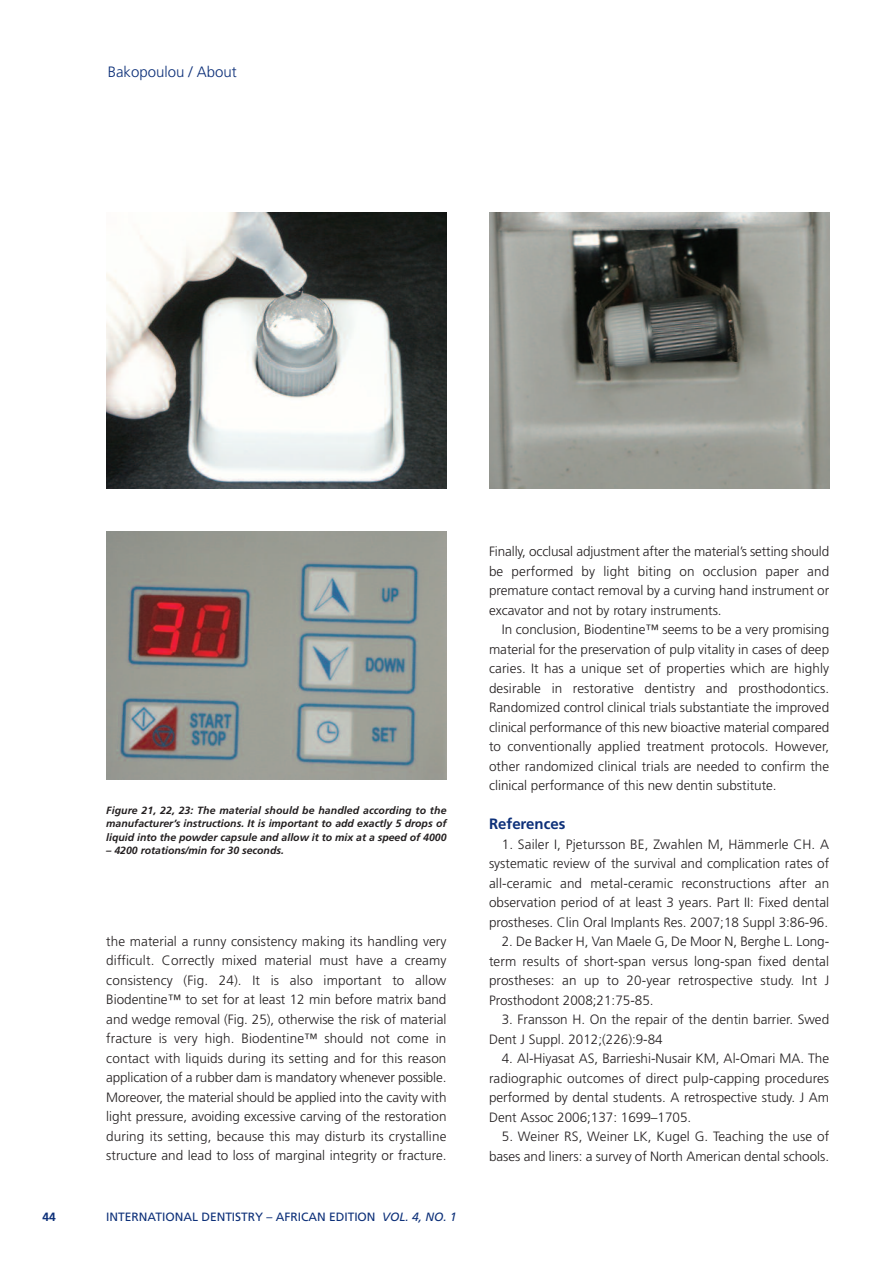
<style>
.page{position:relative;width:893px;height:1263px;background:#fff}
.page>*{position:absolute;margin:0;border:0;box-sizing:border-box;transform-origin:0 0}
.t1{font:300 15px "Frutiger";color:#0d3079}
.t2{font:700 15px "Frutiger";color:#0d3079}
.t3{font:300 13.5px/19.5px "Frutiger";color:#231f20;text-align:justify}
.t4{font:12px "Frutiger";color:#0d3079}
.t5{font:700 12px "Frutiger";color:#0d3079}
.t6{font:italic 700 10.5px/13.5px "Frutiger";color:#231f20;text-align:justify}
.s1{font-style:italic}
</style>
<div class="page">
<img style="left:106px;top:213px;width:340px;height:275px">
<img style="left:489px;top:213px;width:340px;height:275px">
<img style="left:106px;top:531px;width:340px;height:248px">
<p class="t1" style="left:108px;top:65px;width:131px">Bakopoulou / About</p>
<p class="t6" style="left:106px;top:804px;width:342px">Figure 21, 22, 23: The material should be handled according to the manufacturer’s instructions. It is important to add exactly 5 drops of liquid into the powder capsule and allow it to mix at a speed of 4000</p>
<p class="t6" style="left:106px;top:844px;width:179px">– 4200 rotations/min for 30 seconds.</p>
<p class="t3" style="left:106px;top:932px;width:342px">the material a runny consistency making its handling very difficult. Correctly mixed material must have a creamy consistency (Fig. 24). It is also important to allow Biodentine™ to set for at least 12 min before matrix band and wedge removal (Fig. 25), otherwise the risk of material fracture is very high. Biodentine™ should not come in contact with liquids during its setting and for this reason application of a rubber dam is mandatory whenever possible.<br>Moreover, the material should be applied into the cavity with light pressure, avoiding excessive carving of the restoration during its setting, because this may disturb its crystalline structure and lead to loss of marginal integrity or fracture.</p>
<p class="t5" style="left:43px;top:1212px;width:15px">44</p>
<p class="t4" style="left:106px;top:1212px;width:352px">INTERNATIONAL DENTISTRY – AFRICAN EDITION <span class="s1">VOL. 4, NO. 1</span></p>
<p class="t3" style="left:489px;top:543px;width:342px">Finally, occlusal adjustment after the material’s setting should be performed by light biting on occlusion paper and premature contact removal by a curving hand instrument or excavator and not by rotary instruments.</p>
<p class="t3" style="left:489px;top:621px;width:342px;text-indent:13px">In conclusion, Biodentine™ seems to be a very promising material for the preservation of pulp vitality in cases of deep caries. It has a unique set of properties which are highly desirable in restorative dentistry and prosthodontics.<br>Randomized control clinical trials substantiate the improved clinical performance of this new bioactive material compared to conventionally applied treatment protocols. However, other randomized clinical trials are needed to confirm the clinical performance of this new dentin substitute.</p>
<p class="t2" style="left:489px;top:818px;width:78px">References</p>
<p class="t3" style="left:489px;top:835px;width:342px;text-indent:13px">1. Sailer I, Pjetursson BE, Zwahlen M, Hämmerle CH. A systematic review of the survival and complication rates of all-ceramic and metal-ceramic reconstructions after an observation period of at least 3 years. Part II: Fixed dental prostheses. Clin Oral Implants Res. 2007;18 Suppl 3:86-96.</p>
<p class="t3" style="left:489px;top:933px;width:342px;text-indent:13px">2. De Backer H, Van Maele G, De Moor N, Berghe L. Long&shy;term results of short-span versus long-span fixed dental prostheses: an up to 20-year retrospective study. Int J Prosthodont 2008;21:75-85.</p>
<p class="t3" style="left:489px;top:1011px;width:342px;text-indent:13px">3. Fransson H. On the repair of the dentin barrier. Swed<br>Dent J Suppl. 2012;(226):9-84</p>
<p class="t3" style="left:489px;top:1050px;width:342px;text-indent:13px">4. Al-Hiyasat AS, Barrieshi-Nusair KM, Al-Omari MA. The radiographic outcomes of direct pulp-capping procedures performed by dental students. A retrospective study. J Am Dent Assoc 2006;137: 1699–1705.</p>
<p class="t3" style="left:489px;top:1128px;width:342px;text-align:right">5. Weiner RS, Weiner LK, Kugel G. Teaching the use of bases and liners: a survey of North American dental schools.</p>
</div>
